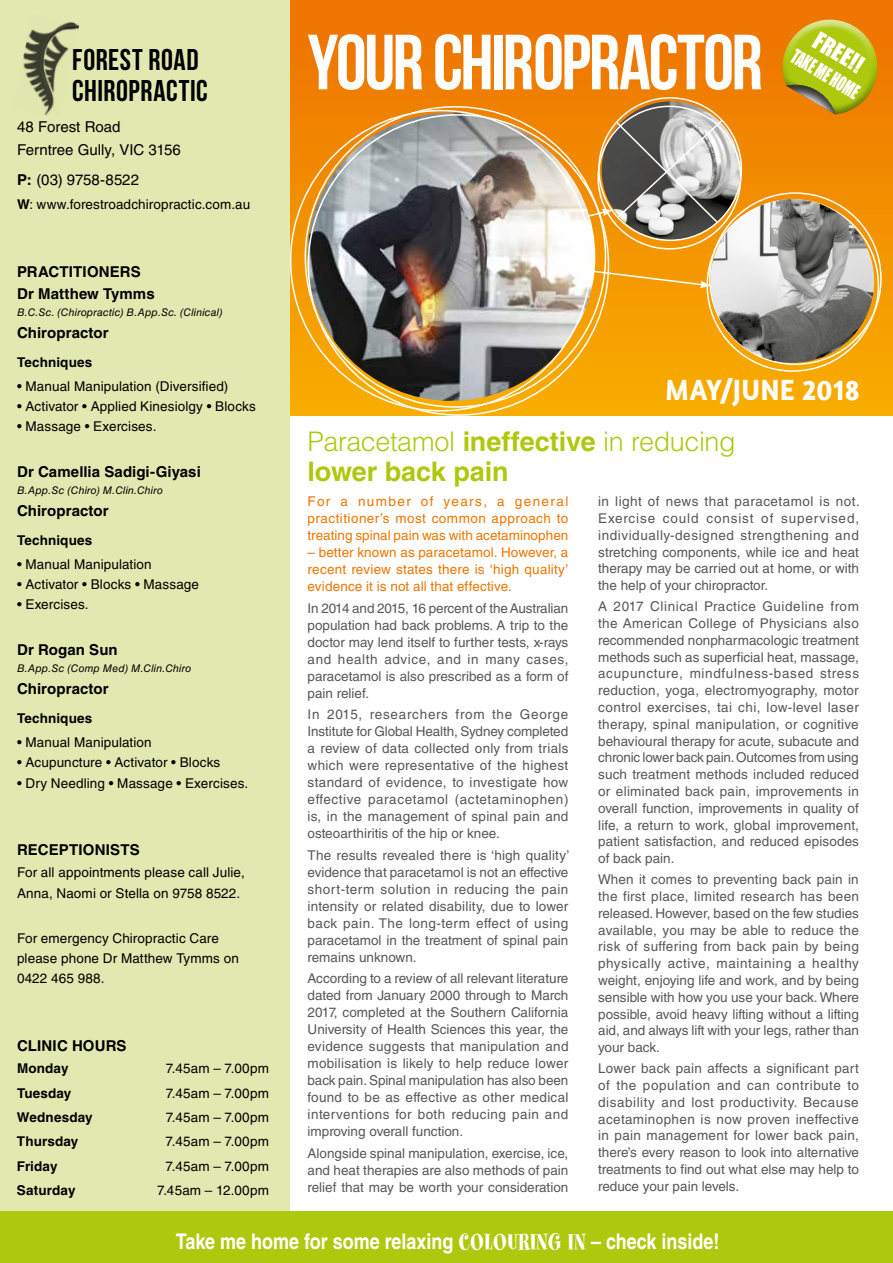
<style>
.page{position:relative;width:893px;height:1263px;background:#fff}
.page>*{position:absolute;margin:0;border:0;box-sizing:border-box;transform-origin:0 0}
.t1{font:78px "Bebas Neue";letter-spacing:-.035em;color:#fff}
.t2{font:30px/31.3px "Bebas Neue";letter-spacing:.02em;color:#000}
.t3{font:700 30px "Amaranth";letter-spacing:.03em;color:#fff;scale:.9 1}
.t4{font:700 27px/30.3px "Helvetica LT Std";letter-spacing:-.005em;color:#adc90e}
.t5{font:22.5px "Impact";color:#fff}
.t6{font:700 21.6px "Helvetica LT Std";color:#fff;scale:.83 1}
.t7{font:18.9px "Impact";color:#fff;scale:.71 1}
.t8{font:700 15px/22.2px "Helvetica LT Std";letter-spacing:.005em;color:#000}
.t9{font:15px/22.4px "Helvetica LT Std";color:#000}
.t10{font:13.5px/16.8px "Helvetica LT Std";color:#575756;text-align:justify}
.t11{font:13.5px/20.1px "Helvetica LT Std";letter-spacing:.01em;color:#000}
.t12{font:13.5px/17px "Helvetica LT Std";letter-spacing:.01em;color:#ee7601;text-align:justify}
.t13{font:700 13.5px "Helvetica LT Std";letter-spacing:.01em;color:#000}
.t14{font:italic 10.5px "Helvetica LT Std";letter-spacing:.02em;color:#000}
.s1{font-weight:700}
.s2{font-weight:300}
.s3{font-family:"Spumoni";font-weight:400;font-size:25.2px}
</style>
<div class="page">
<svg style="left:289px;top:0;width:604px;height:416px;background:#f28f08"></svg>
<div style="left:0;top:0;width:289px;height:1220px;background:#e1e9b1"></div>
<div style="left:0;top:1211px;width:893px;height:52px;background:#adc90e"></div>
<div style="left:782px;top:18px;width:97px;height:48px;background:#fff;opacity:.65"></div>
<svg style="left:782px;top:20px;width:97px;height:94px;background:#c6af16"></svg>
<div style="left:769px;top:54px;width:93px;height:93px;background:#000;opacity:.75"></div>
<img style="left:307px;top:113px;width:288px;height:288px;border-radius:144px">
<img style="left:602px;top:101px;width:138px;height:139px;border-radius:69px">
<svg style="left:592px;top:270px;width:115px;height:18px;background:#f5a621"></svg>
<svg style="left:586px;top:118px;width:138px;height:106px;background:#a1927d"></svg>
<img style="left:711px;top:199px;width:163px;height:164px">
<img style="left:23px;top:21px;width:56px;height:94px">
<h2 class="t2" style="left:72px;top:44px;width:137px">FOREST ROAD<br>CHIROPRACTIC</h2>
<p class="t9" style="left:17px;top:116px;width:165px">48 Forest Road<br>Ferntree Gully, VIC 3156</p>
<p class="t9" style="left:17px;top:169px;width:124px"><span class="s1">P:</span> (03) 9758-8522</p>
<p class="t11" style="left:17px;top:194px;width:235px"><span class="s1">W</span>: www.forestroadchiropractic.com.au</p>
<p class="t8" style="left:17px;top:260px;width:139px">PRACTITIONERS<br>Dr Matthew Tymms</p>
<p class="t14" style="left:17px;top:306px;width:207px">B.C.Sc. (Chiropractic) B.App.Sc. (Clinical)</p>
<p class="t8" style="left:17px;top:322px;width:93px">Chiropractor</p>
<p class="t13" style="left:17px;top:354px;width:77px">Techniques</p>
<p class="t11" style="left:17px;top:376px;width:213px">• Manual Manipulation (Diversified)</p>
<p class="t11" style="left:17px;top:396px;width:240px">• Activator • Applied Kinesiolgy • Blocks</p>
<p class="t11" style="left:17px;top:416px;width:141px">• Massage • Exercises.</p>
<p class="t8" style="left:17px;top:460px;width:185px">Dr Camellia Sadigi-Giyasi</p>
<p class="t14" style="left:17px;top:484px;width:148px">B.App.Sc (Chiro) M.Clin.Chiro</p>
<p class="t8" style="left:17px;top:500px;width:93px">Chiropractor</p>
<p class="t13" style="left:17px;top:532px;width:77px">Techniques</p>
<p class="t11" style="left:17px;top:554px;width:136px">• Manual Manipulation</p>
<p class="t11" style="left:17px;top:574px;width:184px">• Activator • Blocks • Massage</p>
<p class="t11" style="left:17px;top:595px;width:73px">• Exercises.</p>
<p class="t8" style="left:17px;top:638px;width:102px">Dr Rogan Sun</p>
<p class="t14" style="left:17px;top:662px;width:176px">B.App.Sc (Comp Med) M.Clin.Chiro</p>
<p class="t8" style="left:17px;top:678px;width:93px">Chiropractor</p>
<p class="t13" style="left:17px;top:710px;width:77px">Techniques</p>
<p class="t11" style="left:17px;top:732px;width:136px">• Manual Manipulation</p>
<p class="t11" style="left:17px;top:753px;width:205px">• Acupuncture • Activator • Blocks</p>
<p class="t11" style="left:17px;top:773px;width:233px">• Dry Needling • Massage • Exercises.</p>
<p class="t8" style="left:17px;top:838px;width:124px">RECEPTIONISTS</p>
<p class="t11" style="left:17px;top:862px;width:229px">For all appointments please call Julie,<br>Anna, Naomi or Stella on 9758 8522.</p>
<p class="t11" style="left:17px;top:928px;width:223px">For emergency Chiropractic Care please phone Dr Matthew Tymms on<br>0422 465 988.</p>
<p class="t8" style="left:17px;top:1034px;width:111px">CLINIC HOURS</p>
<p class="t13" style="left:17px;top:1060px;width:53px">Monday</p>
<p class="t11" style="left:166px;top:1058px;width:105px">7.45am – 7.00pm</p>
<p class="t13" style="left:17px;top:1084px;width:56px">Tuesday</p>
<p class="t11" style="left:166px;top:1083px;width:105px">7.45am – 7.00pm</p>
<p class="t13" style="left:17px;top:1109px;width:77px">Wednesday</p>
<p class="t11" style="left:166px;top:1107px;width:105px">7.45am – 7.00pm</p>
<p class="t13" style="left:17px;top:1133px;width:63px">Thursday</p>
<p class="t11" style="left:166px;top:1131px;width:105px">7.45am – 7.00pm</p>
<p class="t13" style="left:17px;top:1157px;width:42px">Friday</p>
<p class="t11" style="left:166px;top:1156px;width:105px">7.45am – 7.00pm</p>
<p class="t13" style="left:17px;top:1182px;width:60px">Saturday</p>
<p class="t11" style="left:157px;top:1180px;width:113px">7.45am – 12.00pm</p>
<h1 class="t1" style="left:308px;top:20px;width:457px">YOUR CHIROPRACTOR</h1>
<h3 class="t5" style="left:824px;top:23px;width:56px;rotate:31deg">FREE!!</h3>
<h3 class="t7" style="left:800px;top:42px;width:108px;rotate:31deg">TAKE ME HOME</h3>
<h2 class="t3" style="left:665px;top:371px;width:218px">MAY/JUNE 2018</h2>
<h3 class="t4" style="left:308px;top:426px;width:430px"><span class="s2">Paracetamol</span> ineffective <span class="s2">in reducing </span>lower back pain</h3>
<p class="t12" style="left:308px;top:493px;width:262px">For a number of years, a general practitioner’s most common approach to treating spinal pain was with acetaminophen</p>
<p class="t12" style="left:308px;top:544px;width:262px">– better known as paracetamol. However, a recent review states there is ‘high quality’ evidence it is not all that effective.</p>
<p class="t10" style="left:308px;top:599px;width:262px">In 2014 and 2015, 16 percent of the Australian population had back problems. A trip to the doctor may lend itself to further tests, x-rays and health advice, and in many cases, paracetamol is also prescribed as a form of pain relief.</p>
<p class="t10" style="left:308px;top:706px;width:262px">In 2015, researchers from the George Institute for Global Health, Sydney completed a review of data collected only from trials which were representative of the highest standard of evidence, to investigate how effective paracetamol (actetaminophen) is, in the management of spinal pain and osteoarthiritis of the hip or knee.</p>
<p class="t10" style="left:308px;top:846px;width:263px">The results revealed there is ‘high quality’ evidence that paracetamol is not an effective short-term solution in reducing the pain intensity or related disability, due to lower back pain. The long-term effect of using paracetamol in the treatment of spinal pain remains unknown.</p>
<p class="t10" style="left:308px;top:970px;width:262px">According to a review of all relevant literature dated from January 2000 through to March 2017, completed at the Southern California University of Health Sciences this year, the evidence suggests that manipulation and mobilisation is likely to help reduce lower back pain. Spinal manipulation has also been found to be as effective as other medical interventions for both reducing pain and improving overall function.</p>
<p class="t10" style="left:308px;top:1144px;width:262px">Alongside spinal manipulation, exercise, ice, and heat therapies are also methods of pain relief that may be worth your consideration</p>
<p class="t10" style="left:598px;top:493px;width:263px">in light of news that paracetamol is not.<br>Exercise could consist of supervised, individually-designed strengthening and stretching components, while ice and heat therapy may be carried out at home, or with the help of your chiropractor.</p>
<p class="t10" style="left:598px;top:598px;width:262px">A 2017 Clinical Practice Guideline from the American College of Physicians also recommended nonpharmacologic treatment methods such as superficial heat, massage, acupuncture, mindfulness-based stress reduction, yoga, electromyography, motor control exercises, tai chi, low-level laser therapy, spinal manipulation, or cognitive behavioural therapy for acute, subacute and chronic lower back pain. Outcomes from using such treatment methods included reduced or eliminated back pain, improvements in overall function, improvements in quality of life, a return to work, global improvement, patient satisfaction, and reduced episodes of back pain.</p>
<p class="t10" style="left:598px;top:871px;width:262px">When it comes to preventing back pain in the first place, limited research has been released. However, based on the few studies available, you may be able to reduce the risk of suffering from back pain by being physically active, maintaining a healthy weight, enjoying life and work, and by being sensible with how you use your back. Where possible, avoid heavy lifting without a lifting aid, and always lift with your legs, rather than your back.</p>
<p class="t10" style="left:598px;top:1060px;width:262px">Lower back pain affects a significant part of the population and can contribute to disability and lost productivity. Because acetaminophen is now proven ineffective in pain management for lower back pain, there’s every reason to look into alternative treatments to find out what else may help to reduce your pain levels.</p>
<h3 class="t6" style="left:176px;top:1228px;width:657px">Take me home for some relaxing <span class="s3">COLOURING IN</span> – check inside!</h3>
</div>
